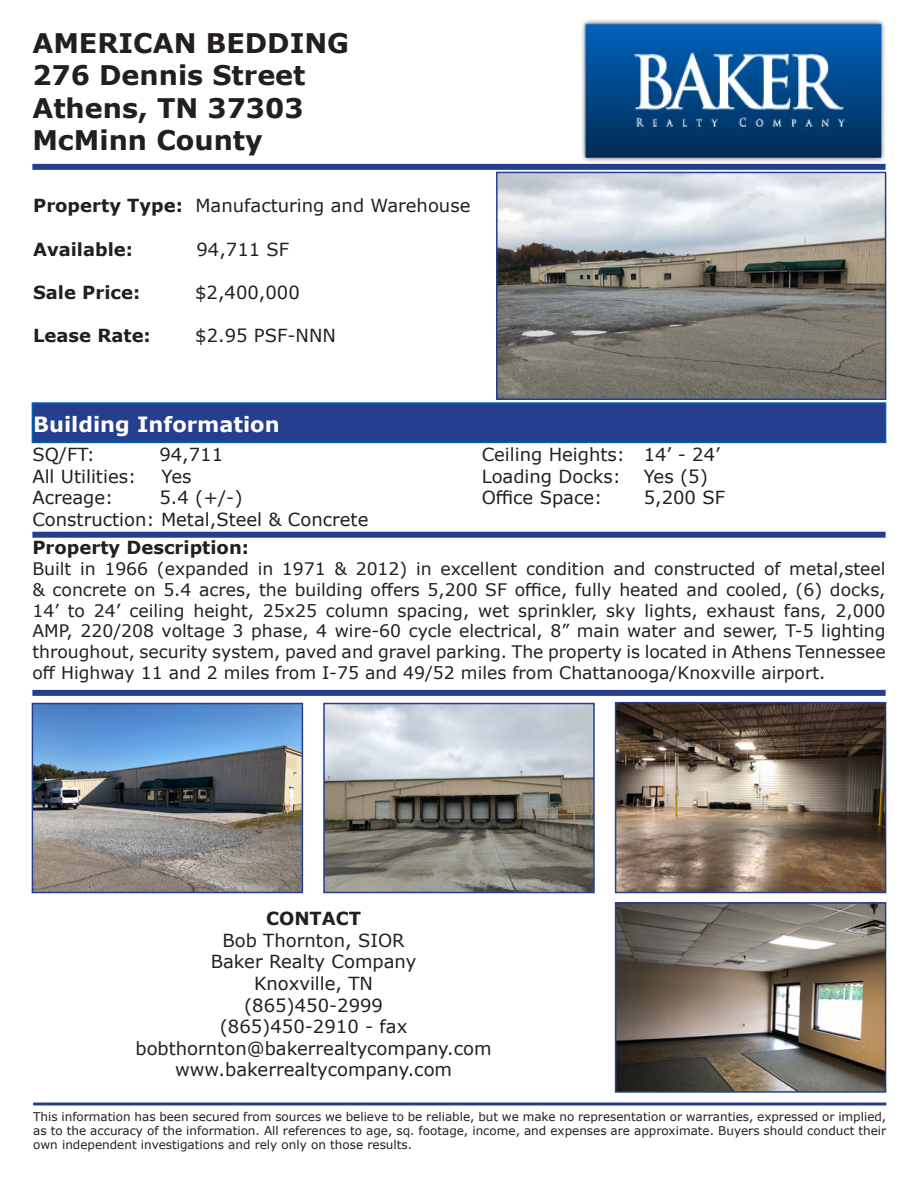
<style>
.page{position:relative;width:918px;height:1188px;background:#fff}
.page>*{position:absolute;margin:0;border:0;box-sizing:border-box;transform-origin:0 0}
.t1{font:700 27px "Verdana";color:#231f20}
.t2{font:700 21px "Verdana";color:#fff}
.t3{font:18px "Verdana";color:#231f20}
.t4{font:700 18px "Verdana";color:#231f20}
.t5{font:17.25px/20.7px "Verdana";color:#231f20;text-align:justify}
.t6{font:12px/14.4px "Verdana";color:#231f20;text-align:justify}
.s1{font-weight:700}
</style>
<div class="page">
<img style="left:582px;top:20px;width:303px;height:142px">
<div style="left:32px;top:403px;width:854px;height:39px;background:#253f8e"></div>
<div style="left:32px;top:402px;width:854px;height:41px;border:2px solid #005fb6"></div>
<div style="left:32px;top:532px;width:854px;height:6px;background:#253f8e"></div>
<img style="left:499px;top:175px;width:384px;height:222px">
<div style="left:496px;top:172px;width:390px;height:228px;border:2px solid #253f8e"></div>
<div style="left:32px;top:690px;width:854px;height:6px;background:#253f8e"></div>
<img style="left:35px;top:706px;width:265px;height:184px">
<div style="left:32px;top:703px;width:271px;height:190px;border:2px solid #253f8e"></div>
<img style="left:326px;top:706px;width:266px;height:184px">
<div style="left:323px;top:703px;width:272px;height:190px;border:2px solid #253f8e"></div>
<img style="left:618px;top:705px;width:265px;height:185px">
<div style="left:615px;top:702px;width:271px;height:191px;border:2px solid #253f8e"></div>
<svg style="left:33px;top:1102px;width:853px;height:4px;background:#5b6eaa"></svg>
<div style="left:32px;top:164px;width:854px;height:6px;background:#253f8e"></div>
<img style="left:618px;top:905px;width:265px;height:185px">
<div style="left:615px;top:902px;width:271px;height:191px;border:2px solid #253f8e"></div>
<p class="t1" style="left:32px;top:24px;width:318px">AMERICAN BEDDING</p>
<p class="t1" style="left:32px;top:57px;width:275px">276 Dennis Street</p>
<p class="t1" style="left:32px;top:89px;width:273px">Athens, TN 37303</p>
<p class="t1" style="left:32px;top:121px;width:232px">McMinn County</p>
<p class="t3" style="left:33px;top:194px;width:439px"><span class="s1">Property Type:</span> Manufacturing and Warehouse</p>
<p class="t4" style="left:33px;top:236px;width:101px">Available:</p>
<p class="t3" style="left:196px;top:237px;width:94px">94,711 SF</p>
<p class="t4" style="left:33px;top:280px;width:109px">Sale Price:</p>
<p class="t3" style="left:195px;top:280px;width:106px">$2,400,000</p>
<p class="t4" style="left:33px;top:323px;width:119px">Lease Rate:</p>
<p class="t3" style="left:195px;top:323px;width:142px">$2.95 PSF-NNN</p>
<p class="t2" style="left:33px;top:409px;width:248px">Building Information</p>
<p class="t3" style="left:32px;top:442px;width:64px">SQ/FT:</p>
<p class="t3" style="left:159px;top:442px;width:65px">94,711</p>
<p class="t3" style="left:32px;top:464px;width:105px">All Utilities:</p>
<p class="t3" style="left:162px;top:464px;width:32px">Yes</p>
<p class="t3" style="left:32px;top:485px;width:83px">Acreage:</p>
<p class="t3" style="left:159px;top:485px;width:85px">5.4 (+/-)</p>
<p class="t3" style="left:32px;top:507px;width:338px">Construction: Metal,Steel &amp; Concrete</p>
<p class="t3" style="left:482px;top:442px;width:240px">Ceiling Heights: 14’ - 24’</p>
<p class="t3" style="left:482px;top:464px;width:141px">Loading Docks:</p>
<p class="t3" style="left:644px;top:464px;width:66px">Yes (5)</p>
<p class="t3" style="left:482px;top:485px;width:122px">Office Space:</p>
<p class="t3" style="left:644px;top:485px;width:83px">5,200 SF</p>
<p class="t4" style="left:32px;top:535px;width:218px">Property Description:</p>
<p class="t5" style="left:32px;top:558px;width:855px">Built in 1966 (expanded in 1971 &amp; 2012) in excellent condition and constructed of metal,steel &amp; concrete on 5.4 acres, the building offers 5,200 SF office, fully heated and cooled, (6) docks, 14’ to 24’ ceiling height, 25x25 column spacing, wet sprinkler, sky lights, exhaust fans, 2,000<br>AMP, 220/208 voltage 3 phase, 4 wire-60 cycle electrical, 8” main water and sewer, T-5 lighting throughout, security system, paved and gravel parking. The property is located in Athens Tennessee off Highway 11 and 2 miles from I-75 and 49/52 miles from Chattanooga/Knoxville airport.</p>
<p class="t4" style="left:266px;top:906px;width:97px">CONTACT</p>
<p class="t3" style="left:223px;top:928px;width:184px">Bob Thornton, SIOR</p>
<p class="t3" style="left:211px;top:950px;width:207px">Baker Realty Company</p>
<p class="t3" style="left:254px;top:971px;width:120px">Knoxville, TN</p>
<p class="t3" style="left:244px;top:993px;width:140px">(865)450-2999</p>
<p class="t3" style="left:220px;top:1014px;width:189px">(865)450-2910 - fax</p>
<p class="t3" style="left:135px;top:1036px;width:358px">bobthornton@bakerrealtycompany.com</p>
<p class="t3" style="left:175px;top:1058px;width:279px">www.bakerrealtycompany.com</p>
<p class="t6" style="left:33px;top:1109px;width:855px">This information has been secured from sources we believe to be reliable, but we make no representation or warranties, expressed or implied, as to the accuracy of the information. All references to age, sq. footage, income, and expenses are approximate. Buyers should conduct their own independent investigations and rely only on those results.</p>
</div>
